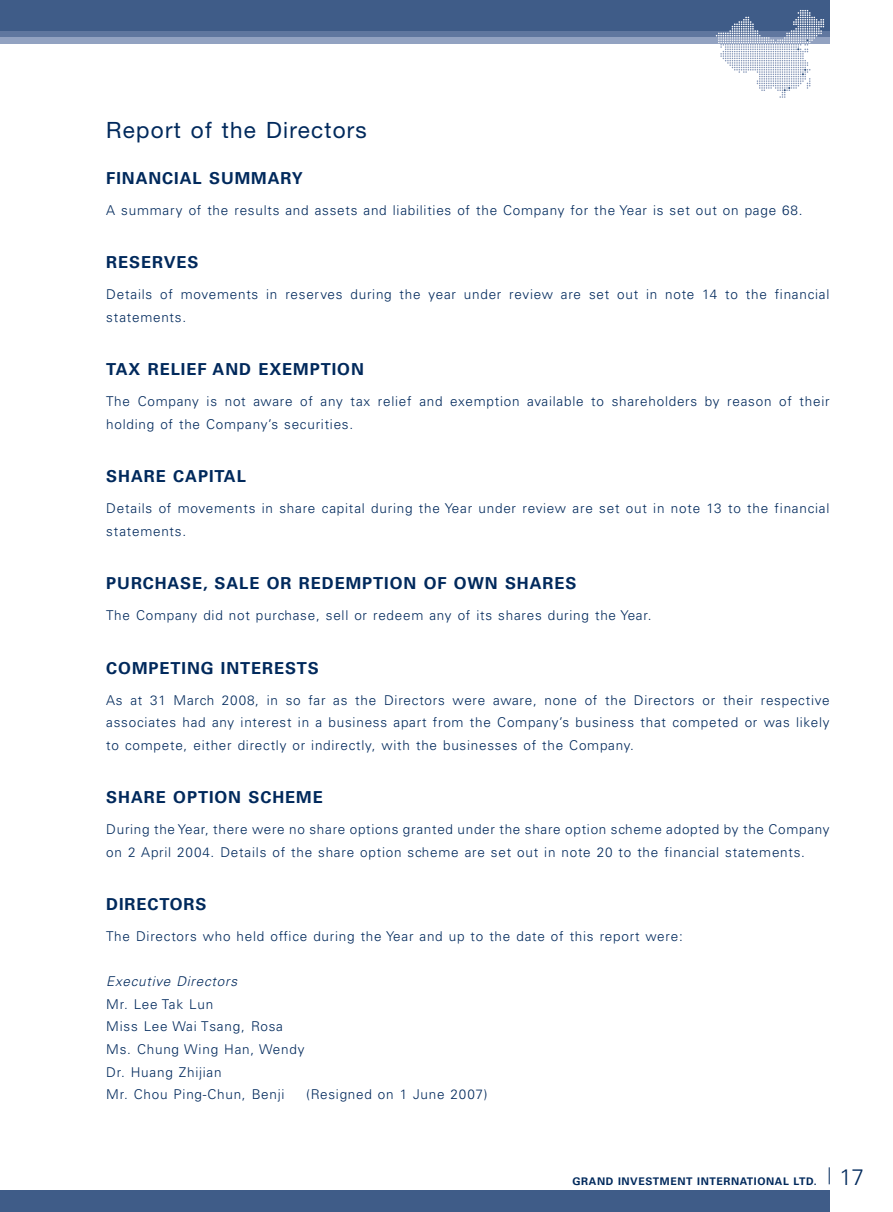
<style>
.page{position:relative;width:893px;height:1212px;background:#fff}
.page>*{position:absolute;margin:0;border:0;box-sizing:border-box;transform-origin:0 0}
.t1{font:22.5px "Helvetica Neue LT Std";letter-spacing:.055em;color:#00295c}
.t2{font:700 16.5px "Univers LT Std";letter-spacing:.055em;color:#00295c}
.t3{font:300 13.5px/22.5px "Univers LT Std";letter-spacing:.055em;color:#00295c}
.t4{font:italic 300 13.5px "Univers LT Std";letter-spacing:.055em;color:#00295c}
.t5{font:700 10.5px "Univers LT Std";letter-spacing:.055em;color:#00295c}
.s1{font-weight:300;font-size:22.5px}
</style>
<div class="page">
<div style="left:0;top:1191px;width:829px;height:21px;background:#3f5c88"></div>
<svg style="left:829px;top:1167px;width:1px;height:17px"></svg>
<div style="left:0;top:0;width:829px;height:43px;background:#3f5c88"></div>
<div style="left:0;top:31px;width:829px;height:12px;background:#60779f"></div>
<div style="left:0;top:37px;width:829px;height:7px;background:#92a2c1"></div>
<svg style="left:716px;top:10px;width:108px;height:88px"></svg>
<h1 class="t1" style="left:106px;top:116px;width:262px">Report of the Directors</h1>
<p class="t2" style="left:106px;top:168px;width:198px">FINANCIAL SUMMARY</p>
<p class="t3" style="left:106px;top:199px;width:698px">A summary of the results and assets and liabilities of the Company for the Year is set out on page 68.</p>
<p class="t2" style="left:106px;top:253px;width:94px">RESERVES</p>
<p class="t3" style="left:106px;top:283px;width:725px">Details of movements in reserves during the year under review are set out in note 14 to the financial statements.</p>
<p class="t2" style="left:106px;top:360px;width:259px">TAX RELIEF AND EXEMPTION</p>
<p class="t3" style="left:106px;top:390px;width:725px">The Company is not aware of any tax relief and exemption available to shareholders by reason of their holding of the Company’s securities.</p>
<p class="t2" style="left:106px;top:467px;width:141px">SHARE CAPITAL</p>
<p class="t3" style="left:106px;top:497px;width:725px">Details of movements in share capital during the Year under review are set out in note 13 to the financial statements.</p>
<p class="t2" style="left:106px;top:574px;width:472px">PURCHASE, SALE OR REDEMPTION OF OWN SHARES</p>
<p class="t3" style="left:106px;top:604px;width:547px">The Company did not purchase, sell or redeem any of its shares during the Year.</p>
<p class="t2" style="left:106px;top:658px;width:214px">COMPETING INTERESTS</p>
<p class="t3" style="left:106px;top:689px;width:725px;text-align:justify">As at 31 March 2008, in so far as the Directors were aware, none of the Directors or their respective associates had any interest in a business apart from the Company’s business that competed or was likely to compete, either directly or indirectly, with the businesses of the Company.</p>
<p class="t2" style="left:106px;top:788px;width:218px">SHARE OPTION SCHEME</p>
<p class="t3" style="left:106px;top:818px;width:725px">During the Year, there were no share options granted under the share option scheme adopted by the Company on 2 April 2004. Details of the share option scheme are set out in note 20 to the financial statements.</p>
<p class="t2" style="left:106px;top:895px;width:102px">DIRECTORS</p>
<p class="t3" style="left:106px;top:925px;width:578px">The Directors who held office during the Year and up to the date of this report were:</p>
<p class="t4" style="left:106px;top:973px;width:132px">Executive Directors</p>
<p class="t3" style="left:106px;top:993px;width:200px">Mr. Lee Tak Lun<br>Miss Lee Wai Tsang, Rosa<br>Ms. Chung Wing Han, Wendy<br>Dr. Huang Zhijian<br>Mr. Chou Ping-Chun, Benji</p>
<p class="t3" style="left:306px;top:1083px;width:183px">(Resigned on 1 June 2007)</p>
<p class="t5" style="left:572px;top:1175px;width:293px">GRAND INVESTMENT INTERNATIONAL LTD. <span class="s1">17</span></p>
</div>
